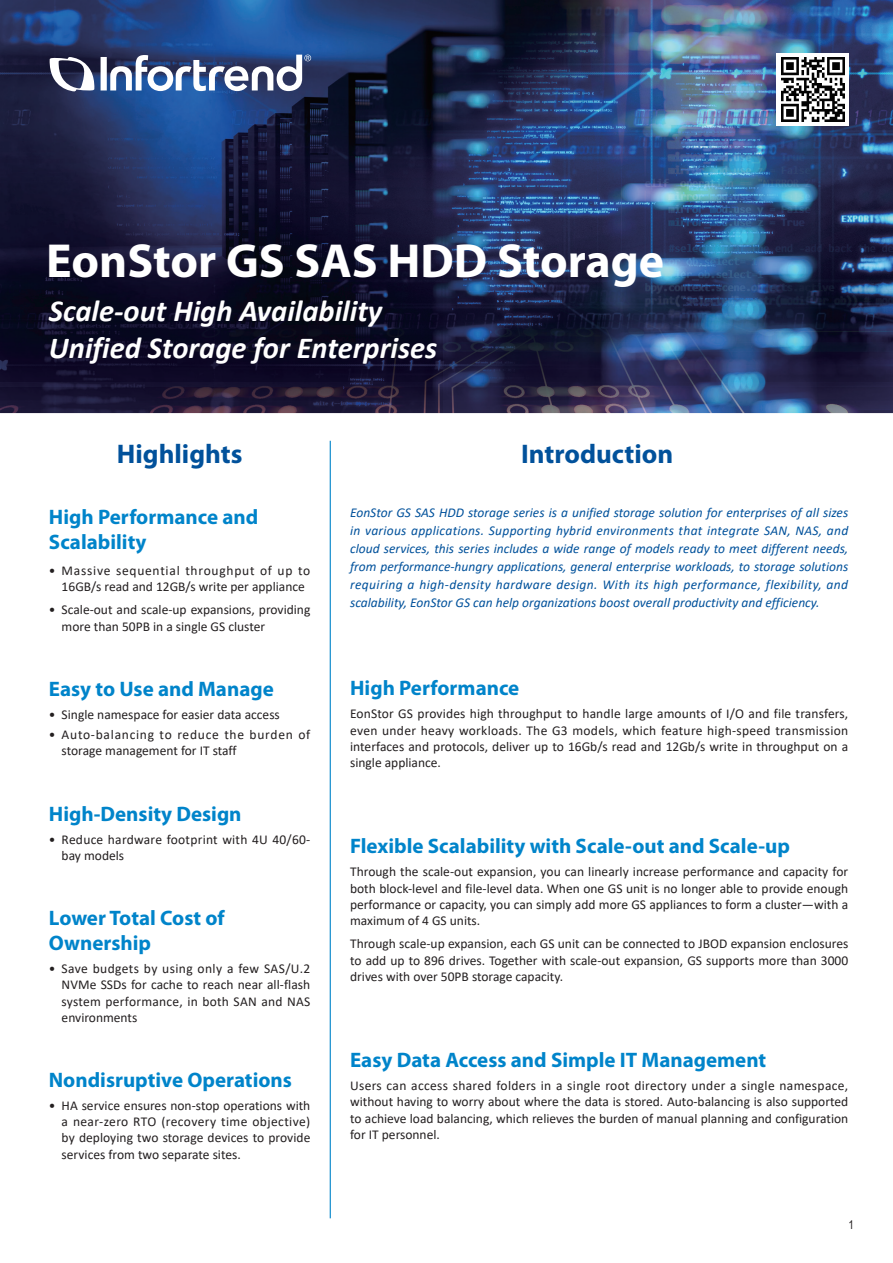
<style>
.page{position:relative;width:893px;height:1263px;background:#fff}
.page>*{position:absolute;margin:0;border:0;box-sizing:border-box;transform-origin:0 0}
.t1{font:700 48px "Myriad Pro";color:#fff}
.t2{font:italic 700 30.6px/36.8px "Calibri";color:#fff}
.t3{font:700 27px "Myriad Pro";color:#01519b}
.t4{font:700 21px/25.2px "Myriad Pro";color:#0084ca}
.t5{font:13.5px/16.2px "Calibri";color:#231f20;text-align:justify}
.t6{font:italic 13.5px/18px "Calibri";color:#01519b;text-align:justify}
.t7{font:13.5px/16.2px "Calibri";letter-spacing:.04em;color:#231f20;text-align:center}
.t8{font:13.5px/16.2px "Calibri";letter-spacing:.02em;color:#231f20}
.t9{font:12px "Arial Narrow";color:#231f20}
</style>
<div class="page">
<img style="left:1px;top:0;width:892px;height:414px">
<svg style="left:49px;top:57px;width:46px;height:35px"></svg>
<svg style="left:101px;top:55px;width:210px;height:36px"></svg>
<div style="left:777px;top:54px;width:72px;height:72px;background:#fff"></div>
<img style="left:781px;top:58px;width:64px;height:64px">
<hr style="left:330px;top:441px;width:1px;height:777px;background:#0084ca">
<h1 class="t1" style="left:46px;top:230px;width:620px">EonStor GS SAS HDD Storage</h1>
<h2 class="t2" style="left:49px;top:292px;width:390px">Scale-out High Availability<br>Unified Storage for Enterprises</h2>
<h3 class="t3" style="left:117px;top:437px;width:127px">Highlights</h3>
<h3 class="t3" style="left:521px;top:437px;width:154px">Introduction</h3>
<h3 class="t4" style="left:49px;top:503px;width:211px">High Performance and<br>Scalability</h3>
<p class="t7" style="left:49px;top:562px;width:263px">• Massive sequential throughput of up to<br>16GB/s read and 12GB/s write per appliance</p>
<p class="t5" style="left:62px;top:601px;width:250px;text-indent:-13px">• Scale-out and scale-up expansions, providing more than 50PB in a single GS cluster</p>
<p class="t6" style="left:350px;top:503px;width:500px">EonStor GS SAS HDD storage series is a unified storage solution for enterprises of all sizes in various applications. Supporting hybrid environments that integrate SAN, NAS, and cloud services, this series includes a wide range of models ready to meet different needs, from performance-hungry applications, general enterprise workloads, to storage solutions requiring a high-density hardware design. With its high performance, flexibility, and scalability, EonStor GS can help organizations boost overall productivity and efficiency.</p>
<h3 class="t4" style="left:49px;top:675px;width:226px">Easy to Use and Manage</h3>
<p class="t5" style="left:49px;top:706px;width:232px">• Single namespace for easier data access</p>
<p class="t7" style="left:62px;top:726px;width:250px;text-align:left;text-indent:-13px">• Auto-balancing to reduce the burden of storage management for IT staff</p>
<h3 class="t4" style="left:49px;top:800px;width:194px">High-Density Design</h3>
<p class="t8" style="left:62px;top:831px;width:250px;text-indent:-13px">• Reduce hardware footprint with 4U 40/60- bay models</p>
<h3 class="t4" style="left:49px;top:905px;width:177px">Lower Total Cost of<br>Ownership</h3>
<p class="t5" style="left:62px;top:960px;width:250px;text-indent:-13px">• Save budgets by using only a few SAS/U.2<br>NVMe SSDs for cache to reach near all-flash system performance, in both SAN and NAS environments</p>
<h3 class="t4" style="left:49px;top:1067px;width:245px">Nondisruptive Operations</h3>
<p class="t5" style="left:62px;top:1097px;width:250px;text-indent:-13px">• HA service ensures non-stop operations with a near-zero RTO (recovery time objective) by deploying two storage devices to provide services from two separate sites.</p>
<h3 class="t4" style="left:350px;top:675px;width:171px">High Performance</h3>
<p class="t5" style="left:350px;top:705px;width:500px">EonStor GS provides high throughput to handle large amounts of I/O and file transfers, even under heavy workloads. The G3 models, which feature high-speed transmission interfaces and protocols, deliver up to 16Gb/s read and 12Gb/s write in throughput on a single appliance.</p>
<h3 class="t4" style="left:350px;top:833px;width:441px">Flexible Scalability with Scale-out and Scale-up</h3>
<p class="t5" style="left:350px;top:863px;width:500px">Through the scale-out expansion, you can linearly increase performance and capacity for both block-level and file-level data. When one GS unit is no longer able to provide enough performance or capacity, you can simply add more GS appliances to form a cluster—with a maximum of 4 GS units.</p>
<p class="t5" style="left:350px;top:935px;width:500px">Through scale-up expansion, each GS unit can be connected to JBOD expansion enclosures to add up to 896 drives. Together with scale-out expansion, GS supports more than 3000 drives with over 50PB storage capacity.</p>
<h3 class="t4" style="left:350px;top:1047px;width:418px">Easy Data Access and Simple IT Management</h3>
<p class="t5" style="left:350px;top:1077px;width:500px">Users can access shared folders in a single root directory under a single namespace, without having to worry about where the data is stored. Auto-balancing is also supported to achieve load balancing, which relieves the burden of manual planning and configuration for IT personnel.</p>
<p class="t9" style="left:848px;top:1215px;width:7px">1</p>
</div>
